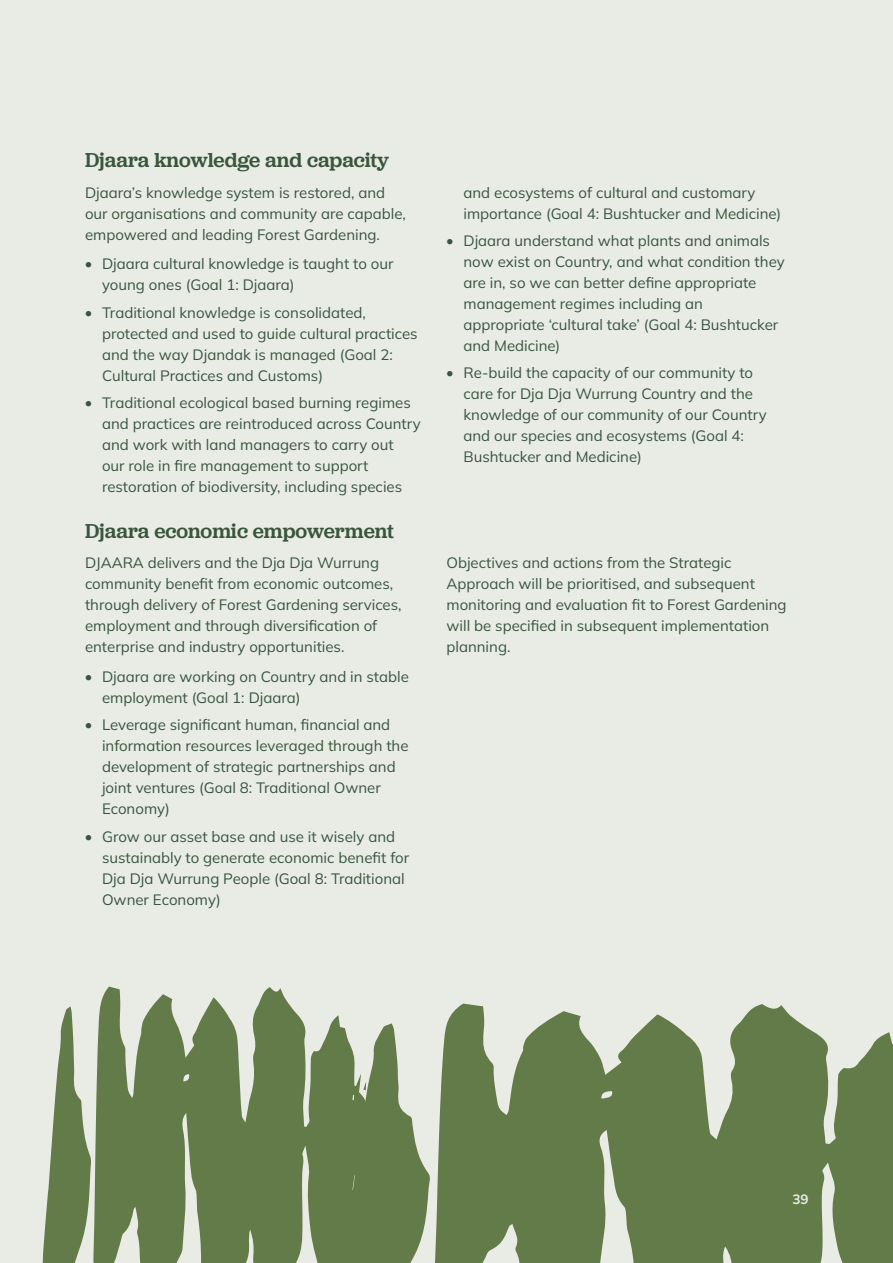
<style>
.page{position:relative;width:893px;height:1263px;background:#e9ece5}
.page>*{position:absolute;margin:0;border:0;box-sizing:border-box;transform-origin:0 0}
.DJ__Main_Headings{font:500 21px "Jubilat";color:#39553e}
.DJ_Main_Text{font:15px/21px "Mulish";color:#39553e}
.t1{font:700 13.5px "Mulish";color:#e9ece5}
</style>
<div class="page">
<svg style="left:435px;top:1003px;width:458px;height:260px;fill:#637b49"></svg>
<svg style="left:93px;top:986px;width:247px;height:277px;fill:#637b49"></svg>
<svg style="left:42px;top:1006px;width:49px;height:257px"></svg>
<svg style="left:340px;top:1023px;width:90px;height:240px"></svg>
<p class="DJ__Main_Headings" style="left:85px;top:147px;width:306px">Djaara knowledge and capacity</p>
<p class="DJ_Main_Text" style="left:85px;top:181px;width:322px">Djaara’s knowledge system is restored, and our organisations and community are capable, empowered and leading Forest Gardening.</p>
<p class="DJ_Main_Text" style="left:102px;top:253px;width:293px;text-indent:-17px">• Djaara cultural knowledge is taught to our young ones (Goal 1: Djaara)</p>
<p class="DJ_Main_Text" style="left:102px;top:301px;width:317px;text-indent:-17px">• Traditional knowledge is consolidated, protected and used to guide cultural practices and the way Djandak is managed (Goal 2:<br>Cultural Practices and Customs)</p>
<p class="DJ_Main_Text" style="left:102px;top:392px;width:320px;text-indent:-17px">• Traditional ecological based burning regimes and practices are reintroduced across Country and work with land managers to carry out<br>our role in fire management to support restoration of biodiversity, including species</p>
<p class="DJ__Main_Headings" style="left:85px;top:517px;width:310px">Djaara economic empowerment</p>
<p class="DJ_Main_Text" style="left:85px;top:552px;width:318px">DJAARA delivers and the Dja Dja Wurrung community benefit from economic outcomes, through delivery of Forest Gardening services, employment and through diversification of enterprise and industry opportunities.</p>
<p class="DJ_Main_Text" style="left:102px;top:665px;width:308px;text-indent:-17px">• Djaara are working on Country and in stable employment (Goal 1: Djaara)</p>
<p class="DJ_Main_Text" style="left:102px;top:714px;width:308px;text-indent:-17px">• Leverage significant human, financial and information resources leveraged through the development of strategic partnerships and joint ventures (Goal 8: Traditional Owner Economy)</p>
<p class="DJ_Main_Text" style="left:102px;top:825px;width:309px;text-indent:-17px">• Grow our asset base and use it wisely and sustainably to generate economic benefit for Dja Dja Wurrung People (Goal 8: Traditional Owner Economy)</p>
<p class="DJ_Main_Text" style="left:463px;top:181px;width:319px">and ecosystems of cultural and customary importance (Goal 4: Bushtucker and Medicine)</p>
<p class="DJ_Main_Text" style="left:463px;top:230px;width:323px;text-indent:-17px">• Djaara understand what plants and animals now exist on Country, and what condition they are in, so we can better define appropriate management regimes including an appropriate ‘cultural take’ (Goal 4: Bushtucker and Medicine)</p>
<p class="DJ_Main_Text" style="left:463px;top:362px;width:305px;text-indent:-17px">• Re-build the capacity of our community to care for Dja Dja Wurrung Country and the knowledge of our community of our Country and our species and ecosystems (Goal 4:<br>Bushtucker and Medicine)</p>
<p class="DJ_Main_Text" style="left:446px;top:552px;width:342px">Objectives and actions from the Strategic Approach will be prioritised, and subsequent monitoring and evaluation fit to Forest Gardening will be specified in subsequent implementation planning.</p>
<p class="t1" style="left:792px;top:1190px;width:18px">39</p>
</div>
